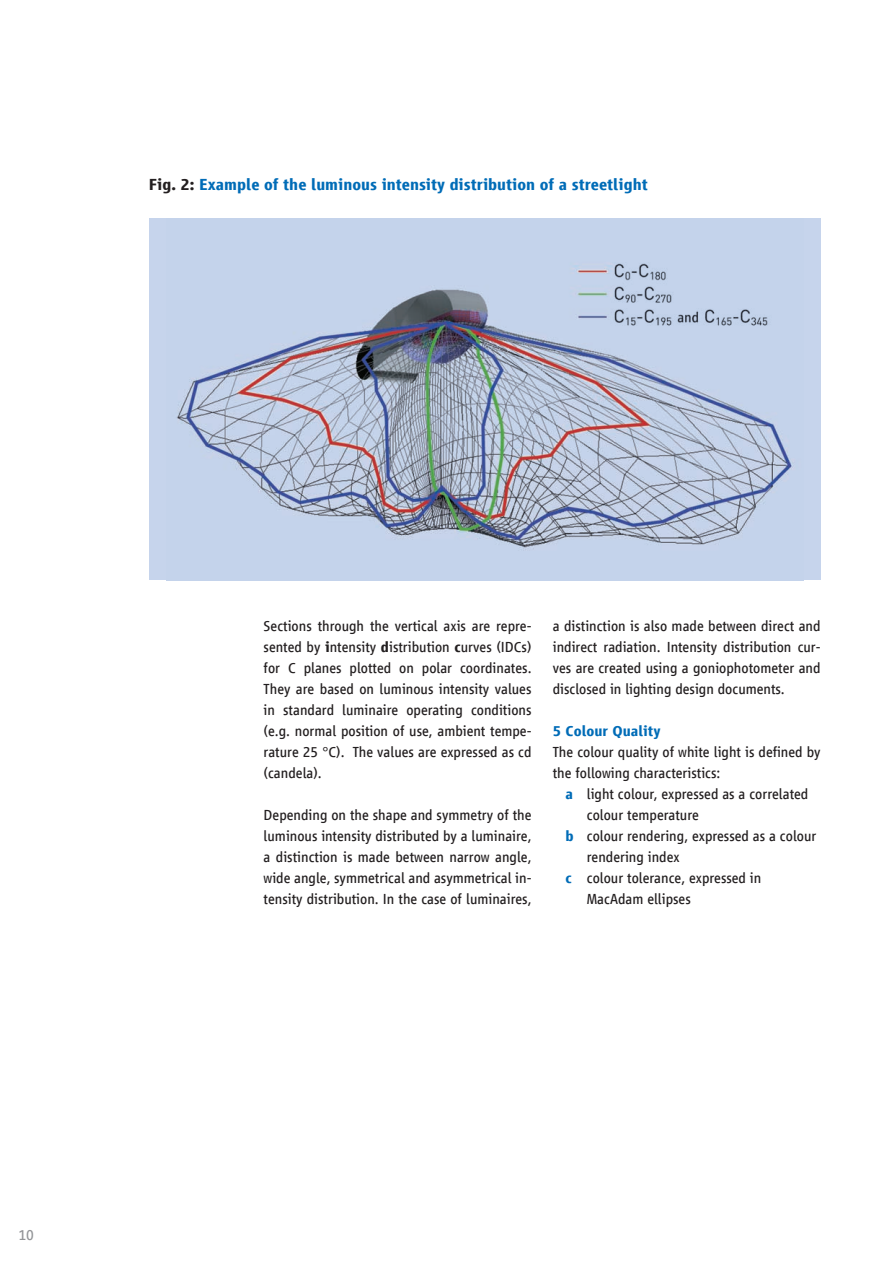
<style>
.page{position:relative;width:893px;height:1263px;background:#fff}
.page>*{position:absolute;margin:0;border:0;box-sizing:border-box;transform-origin:0 0}
.t1{font:700 16.5px "Vialog LT Com";color:#006cb7}
.t2{font:15px/21px "Vialog LT Com";color:#231f20;text-align:justify}
.t3{font:700 15px "Vialog LT Com";color:#006cb7}
.t4{font:15px "Vialog LT Com";color:#939598}
.s1{color:#231f20}
.s2{font-weight:700}
.s3{font-weight:700;color:#006cb7}
</style>
<div class="page">
<div style="left:149px;top:219px;width:672px;height:361px;background:#c6d4ec"></div>
<img style="left:177px;top:263px;width:616px;height:287px">
<p class="t1" style="left:149px;top:175px;width:500px"><span class="s1">Fig. 2:</span> Example of the luminous intensity distribution of a streetlight</p>
<p class="t4" style="left:19px;top:1226px;width:17px">10</p>
<p class="t2" style="left:264px;top:616px;width:269px">Sections through the vertical axis are repre&shy;sented by <span class="s2">i</span>ntensity <span class="s2">d</span>istribution <span class="s2">c</span>urves (IDCs) for C planes plotted on polar coordinates.<br>They are based on luminous intensity values in standard luminaire operating conditions (e.g. normal position of use, ambient tempe&shy;rature 25 °C). The values are expressed as cd (candela).</p>
<p class="t2" style="left:264px;top:805px;width:269px">Depending on the shape and symmetry of the luminous intensity distributed by a luminaire, a distinction is made between narrow angle, wide angle, symmetrical and asymmetrical in&shy;tensity distribution. In the case of luminaires,</p>
<p class="t2" style="left:553px;top:616px;width:269px">a distinction is also made between direct and indirect radiation. Intensity distribution cur&shy;ves are created using a goniophotometer and disclosed in lighting design documents.</p>
<p class="t3" style="left:553px;top:723px;width:109px">5 Colour Quality</p>
<p class="t2" style="left:553px;top:742px;width:269px">The colour quality of white light is defined by the following characteristics:</p>
<p class="t2" style="left:566px;top:784px;width:244px"><span class="s3">a</span> light colour, expressed as a correlated</p>
<p class="t2" style="left:587px;top:805px;width:114px">colour temperature</p>
<p class="t2" style="left:566px;top:826px;width:252px"><span class="s3">b</span> colour rendering, expressed as a colour</p>
<p class="t2" style="left:587px;top:847px;width:94px">rendering index</p>
<p class="t2" style="left:566px;top:868px;width:197px"><span class="s3">c</span> colour tolerance, expressed in</p>
<p class="t2" style="left:587px;top:889px;width:106px">MacAdam ellipses</p>
</div>
